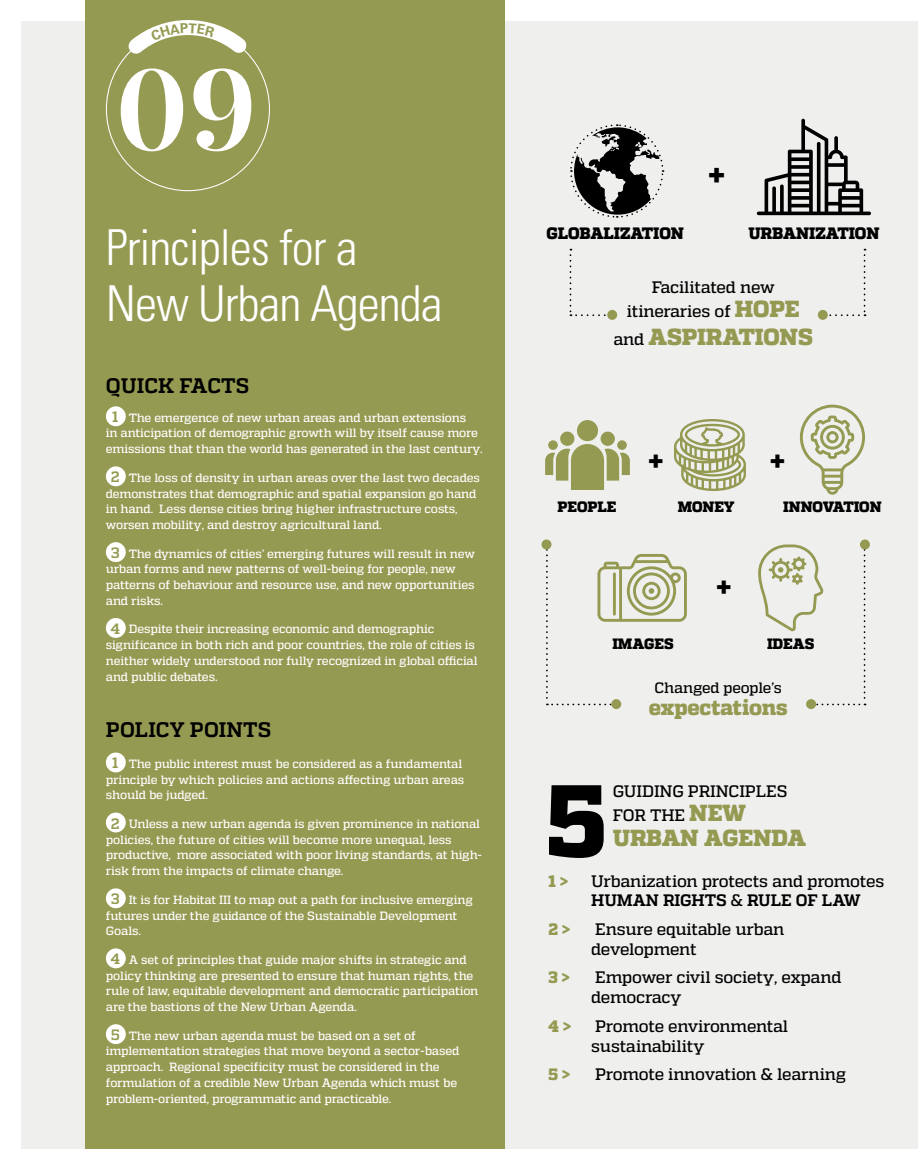
<style>
.page{position:relative;width:918px;height:1170px;background:#fff}
.page>*{position:absolute;margin:0;border:0;box-sizing:border-box;transform-origin:0 0}
.t1{font:700 112.5px "Playfair Display";color:#fff}
.t2{font:800 102px "Quadon";color:#000}
.t3{font:300 condensed 49.5px/55.5px "Univers LT Std";letter-spacing:-.02em;color:#fff}
.t4{font:800 28.2px "Quadon";color:#000}
.t5{font:800 25.5px "Quadon";color:#000}
.t6{font:800 23.25px "Quadon";letter-spacing:-.01em;color:#959a52}
.t7{font:700 21px "Quadon";letter-spacing:.005em;color:#000}
.t8{font:800 21px "Quadon";letter-spacing:-.015em;color:#959a52}
.t9{font:500 16.65px/20px "Quadon";letter-spacing:-.015em;color:#000}
.t10{font:800 16.5px "Quadon";letter-spacing:-.01em;color:#000}
.t11{font:800 16.5px "Quadon";color:#959a52}
.t12{font:800 15px "Quadon";letter-spacing:-.01em;color:#000}
.t13{font:500 15px "Quadon";letter-spacing:-.015em;color:#000}
.t14{font:500 12px/15.8px "Quadon";letter-spacing:-.015em;color:#fff}
.s1{font-weight:700;font-size:15px;color:#959a52}
.s2{font-weight:800;font-size:23.25px;color:#959a52}
.s3{font-weight:500;font-size:16.65px;color:#000}
.s4{font-weight:700}
</style>
<div class="page">
<div style="left:21px;top:21px;width:897px;height:1127px;background:#efefee"></div>
<div style="left:85px;top:0;width:420px;height:1148px;background:#959a52"></div>
<div style="left:106px;top:406px;width:20px;height:20px;background:#fff;border-radius:50%"></div>
<div style="left:106px;top:466px;width:20px;height:20px;background:#fff;border-radius:50%"></div>
<div style="left:106px;top:542px;width:20px;height:20px;background:#fff;border-radius:50%"></div>
<div style="left:106px;top:618px;width:20px;height:20px;background:#fff;border-radius:50%"></div>
<div style="left:106px;top:752px;width:20px;height:20px;background:#fff;border-radius:50%"></div>
<div style="left:106px;top:812px;width:20px;height:20px;background:#fff;border-radius:50%"></div>
<div style="left:106px;top:888px;width:20px;height:20px;background:#fff;border-radius:50%"></div>
<div style="left:106px;top:948px;width:20px;height:20px;background:#fff;border-radius:50%"></div>
<div style="left:106px;top:1024px;width:20px;height:19px;background:#fff;border-radius:50%"></div>
<svg style="left:570px;top:124px;width:94px;height:94px"></svg>
<svg style="left:757px;top:119px;width:114px;height:96px"></svg>
<svg style="left:570px;top:249px;width:45px;height:67px"></svg>
<div style="left:607px;top:310px;width:10px;height:10px;background:#959a52;border-radius:50%"></div>
<svg style="left:820px;top:249px;width:46px;height:67px"></svg>
<div style="left:818px;top:310px;width:10px;height:10px;background:#959a52;border-radius:50%"></div>
<div style="left:806px;top:699px;width:10px;height:10px;background:#959a52;border-radius:50%"></div>
<svg style="left:860px;top:539px;width:10px;height:10px"></svg>
<div style="left:542px;top:539px;width:9px;height:10px;background:#959a52;border-radius:50%"></div>
<svg style="left:545px;top:420px;width:85px;height:70px"></svg>
<svg style="left:800px;top:404px;width:65px;height:90px"></svg>
<svg style="left:546px;top:543px;width:141px;height:162px"></svg>
<hr style="left:613px;top:572px;width:3px;height:43px;background:#959a52">
<svg style="left:674px;top:419px;width:72px;height:72px"></svg>
<svg style="left:758px;top:543px;width:108px;height:162px"></svg>
<div style="left:611px;top:699px;width:10px;height:10px;background:#959a52;border-radius:50%"></div>
<svg style="left:117px;top:20px;width:142px;height:47px"></svg>
<h1 class="t1" style="left:115px;top:37px;width:143px">09</h1>
<h3 class="t3" style="left:106px;top:220px;width:338px">Principles for a<br>New Urban Agenda</h3>
<h3 class="t7" style="left:106px;top:373px;width:145px">QUICK FACTS</h3>
<p class="t14" style="left:106px;top:409px;width:378px;text-indent:6px"><span class="s1">1</span> The emergence of new urban areas and urban extensions<br>in anticipation of demographic growth will by itself cause more emissions that than the world has generated in the last century.</p>
<p class="t14" style="left:106px;top:469px;width:376px;text-indent:5px"><span class="s1">2</span> The loss of density in urban areas over the last two decades demonstrates that demographic and spatial expansion go hand in hand. Less dense cities bring higher infrastructure costs, worsen mobility, and destroy agricultural land.</p>
<p class="t14" style="left:106px;top:545px;width:371px;text-indent:5px"><span class="s1">3</span> The dynamics of cities’ emerging futures will result in new urban forms and new patterns of well-being for people, new patterns of behaviour and resource use, and new opportunities and risks.</p>
<p class="t14" style="left:106px;top:621px;width:373px;text-indent:5px"><span class="s1">4</span> Despite their increasing economic and demographic significance in both rich and poor countries, the role of cities is neither widely understood nor fully recognized in global official and public debates.</p>
<h3 class="t7" style="left:106px;top:717px;width:167px">POLICY POINTS</h3>
<p class="t14" style="left:106px;top:755px;width:360px;text-indent:6px"><span class="s1">1</span> The public interest must be considered as a fundamental principle by which policies and actions affecting urban areas should be judged.</p>
<p class="t14" style="left:106px;top:815px;width:378px;text-indent:5px"><span class="s1">2</span> Unless a new urban agenda is given prominence in national policies, the future of cities will become more unequal, less productive, more associated with poor living standards, at high&shy;risk from the impacts of climate change.</p>
<p class="t14" style="left:106px;top:891px;width:369px;text-indent:5px"><span class="s1">3</span> It is for Habitat III to map out a path for inclusive emerging futures under the guidance of the Sustainable Development<br>Goals.</p>
<p class="t14" style="left:106px;top:951px;width:374px;text-indent:5px"><span class="s1">4</span> A set of principles that guide major shifts in strategic and policy thinking are presented to ensure that human rights, the rule of law, equitable development and democratic participation are the bastions of the New Urban Agenda.</p>
<p class="t14" style="left:106px;top:1027px;width:355px;text-indent:5px"><span class="s1">5</span> The new urban agenda must be based on a set of implementation strategies that move beyond a sector-based approach. Regional specificity must be considered in the formulation of a credible New Urban Agenda which must be problem-oriented, programmatic and practicable.</p>
<h3 class="t10" style="left:546px;top:223px;width:138px">GLOBALIZATION</h3>
<h3 class="t4" style="left:709px;top:158px;width:18px">+</h3>
<h3 class="t10" style="left:748px;top:223px;width:132px">URBANIZATION</h3>
<h3 class="t9" style="left:627px;top:274px;width:159px;line-height:24.6px;text-indent:25px">Facilitated new itineraries of <span class="s2">HOPE</span></h3>
<h3 class="t6" style="left:613px;top:323px;width:201px"><span class="s3">and</span> ASPIRATIONS</h3>
<p class="t12" style="left:558px;top:498px;width:60px">PEOPLE</p>
<h3 class="t5" style="left:649px;top:446px;width:16px">+</h3>
<h3 class="t5" style="left:770px;top:446px;width:16px">+</h3>
<p class="t12" style="left:678px;top:498px;width:58px">MONEY</p>
<p class="t12" style="left:783px;top:498px;width:11px">INN</p>
<p class="t12" style="left:813px;top:498px;width:70px">OVATION</p>
<h3 class="t5" style="left:717px;top:572px;width:16px">+</h3>
<p class="t12" style="left:767px;top:634px;width:49px">IDEAS</p>
<p class="t12" style="left:612px;top:634px;width:63px">IMAGES</p>
<p class="t13" style="left:655px;top:678px;width:129px">Changed people’s</p>
<h3 class="t8" style="left:649px;top:695px;width:140px">expectations</h3>
<h2 class="t2" style="left:547px;top:760px;width:61px">5</h2>
<h3 class="t9" style="left:613px;top:778px;width:177px;line-height:24.6px">GUIDING PRINCIPLES<br>FOR THE <span class="s2">NEW</span></h3>
<h3 class="t6" style="left:613px;top:824px;width:143px">URBAN AGEND</h3>
<h3 class="t6" style="left:788px;top:824px;width:20px">A</h3>
<h3 class="t11" style="left:549px;top:871px;width:21px">1 &gt;</h3>
<h3 class="t9" style="left:591px;top:870px;width:295px">Urbanization protects and promotes<br><span class="s4">HUMAN RIGHTS</span> &amp; <span class="s4">RULE OF LAW</span></h3>
<h3 class="t11" style="left:549px;top:919px;width:23px">2 &gt;</h3>
<h3 class="t9" style="left:591px;top:919px;width:195px">Ensure equitable urban development</h3>
<h3 class="t11" style="left:549px;top:967px;width:23px">3 &gt;</h3>
<h3 class="t9" style="left:591px;top:967px;width:252px">Empower civil society, expand democracy</h3>
<h3 class="t11" style="left:549px;top:1016px;width:24px">4 &gt;</h3>
<h3 class="t9" style="left:591px;top:1015px;width:199px">Promote environmental sustainability</h3>
<h3 class="t11" style="left:549px;top:1064px;width:23px">5 &gt;</h3>
<h3 class="t9" style="left:595px;top:1064px;width:252px">Promote innovation &amp; learning</h3>
</div>
